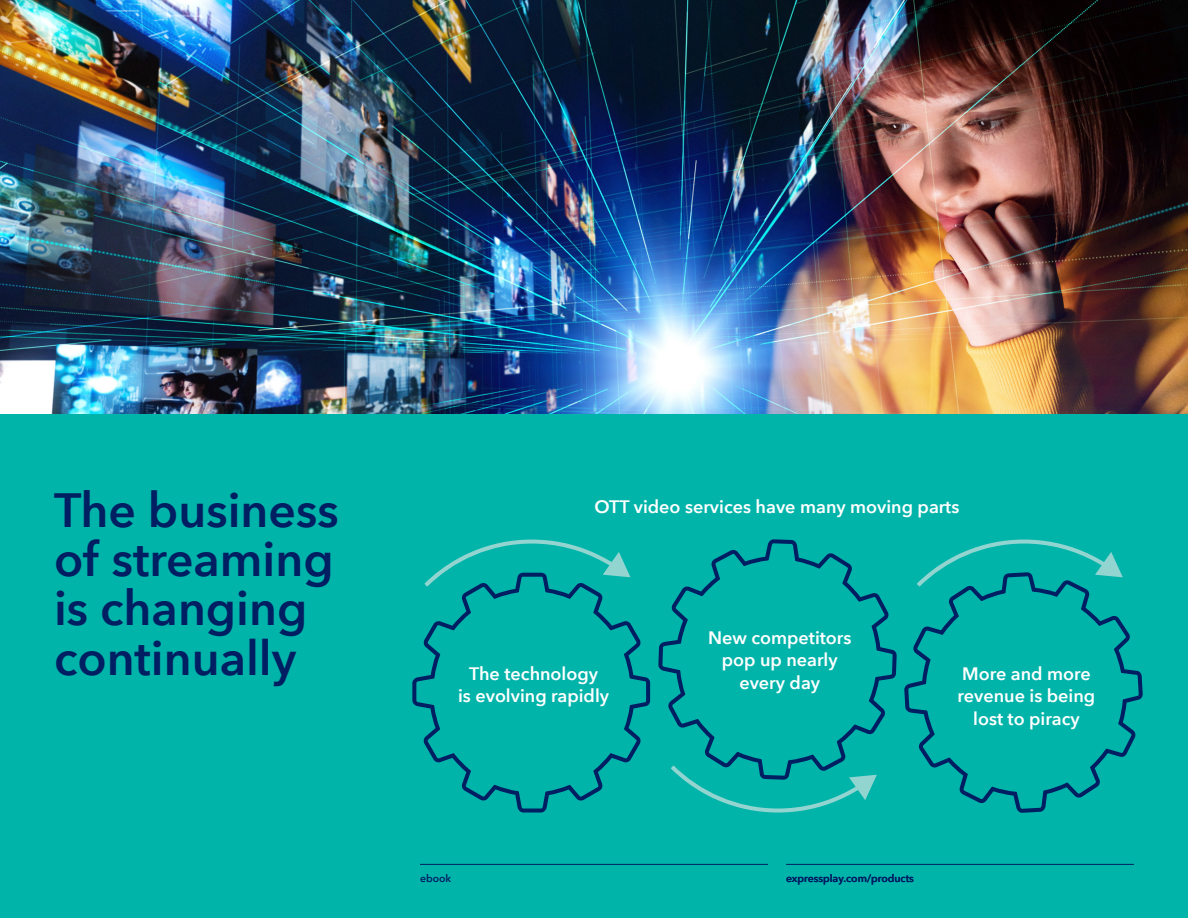
<style>
.page{position:relative;width:1188px;height:918px;background:#fff}
.page>*{position:absolute;margin:0;border:0;box-sizing:border-box;transform-origin:0 0}
.t1{font:600 48px/49.5px "Avenir Next";color:#001e62}
.t2{font:600 18px/22.5px "Avenir Next";color:#fff;text-align:center}
.t3{font:600 10.5px "Avenir Next";color:#001e62}
</style>
<div class="page">
<div style="left:0;top:414px;width:1188px;height:504px;background:#00b4aa"></div>
<hr style="left:420px;top:864px;width:348px;height:1px;background:#001e62">
<hr style="left:786px;top:864px;width:348px;height:1px;background:#001e62">
<img style="left:0;top:0;width:1188px;height:414px">
<svg style="left:412px;top:590px;width:239px;height:223px"></svg>
<svg style="left:424px;top:539px;width:207px;height:51px"></svg>
<svg style="left:904px;top:590px;width:239px;height:223px"></svg>
<svg style="left:917px;top:539px;width:206px;height:51px"></svg>
<svg style="left:658px;top:539px;width:239px;height:223px"></svg>
<svg style="left:671px;top:762px;width:206px;height:51px"></svg>
<h1 class="t1" style="left:54px;top:484px;width:286px">The business of streaming is changing continually</h1>
<p class="t2" style="left:595px;top:495px;width:366px">OTT video services have many moving parts</p>
<p class="t2" style="left:708px;top:626px;width:145px">New competitors pop up nearly every day</p>
<p class="t2" style="left:458px;top:662px;width:153px">The technology<br>is evolving rapidly</p>
<p class="t2" style="left:958px;top:662px;width:139px">More and more revenue is being lost to piracy</p>
<p class="t3" style="left:420px;top:869px;width:33px">ebook</p>
<p class="t3" style="left:786px;top:869px;width:129px">expressplay.com/products</p>
</div>
